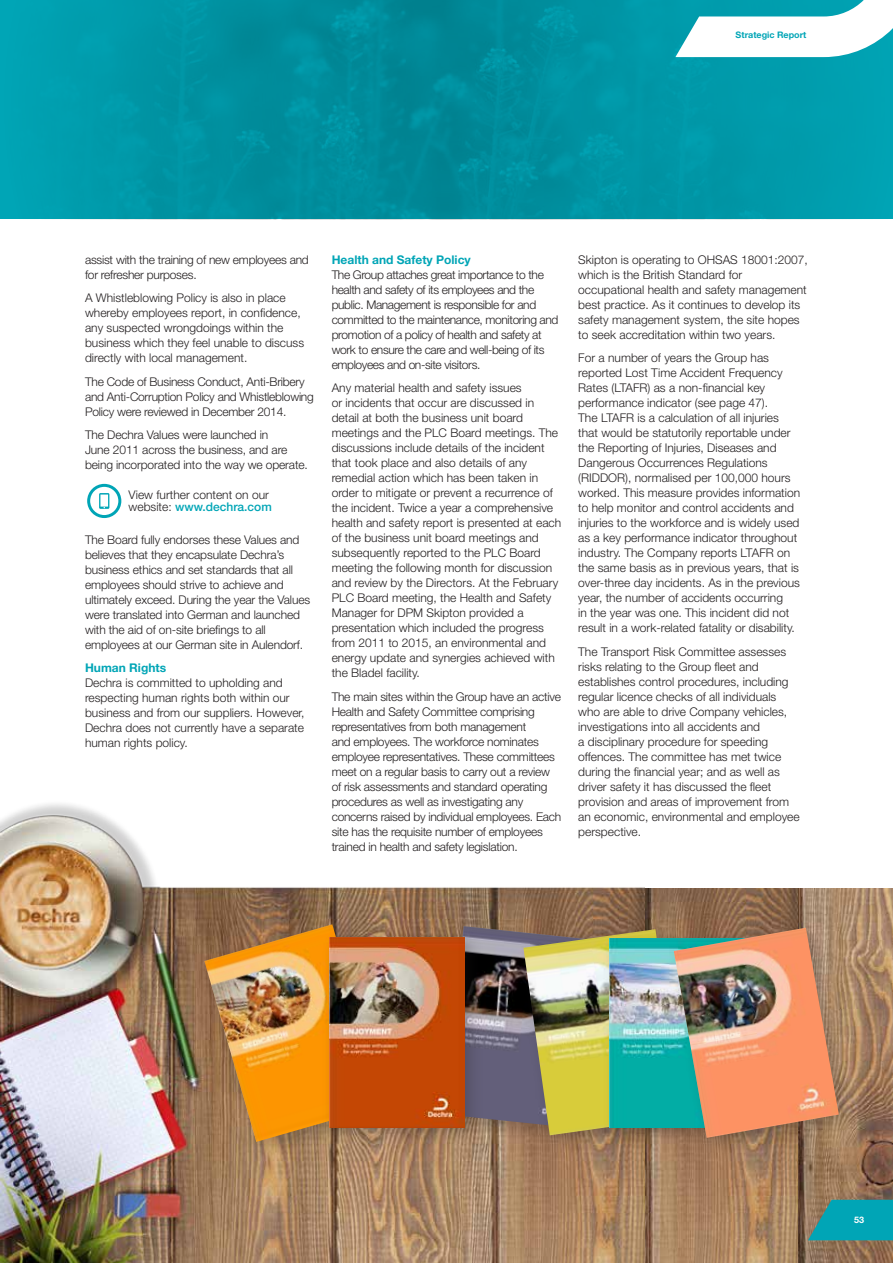
<style>
.page{position:relative;width:893px;height:1263px;background:#fff}
.page>*{position:absolute;margin:0;border:0;box-sizing:border-box;transform-origin:0 0}
.t1{font:300 12px/15px "Helvetica Neue LT Std";color:#231f20}
.t2{font:300 12px/15px "Helvetica Neue LT Std";letter-spacing:-.02em;color:#231f20}
.t3{font:300 12px/15px "Helvetica Neue LT Std";letter-spacing:-.03em;color:#231f20}
.t4{font:700 12px "Helvetica Neue LT Std";color:#00a5b6}
.t5{font:700 9px "Helvetica Neue LT Std";color:#00a5b6}
.t6{font:700 9px "Helvetica Neue LT Std";color:#fff}
.s1{font-weight:500;color:#00a5b6}
</style>
<div class="page">
<img style="left:0;top:0;width:893px;height:219px">
<svg style="left:89px;top:485px;width:31px;height:31px"></svg>
<div style="left:87px;top:484px;width:34px;height:34px;border:3px solid #00a5b6;border-radius:50%"></div>
<svg style="left:99px;top:493px;width:10px;height:16px"></svg>
<img style="left:798px;top:888px;width:95px;height:375px">
<img style="left:644px;top:888px;width:154px;height:375px">
<img style="left:0;top:804px;width:644px;height:459px">
<div style="left:437px;top:919px;width:179px;height:229px;background:#231f20;opacity:.25"></div>
<img style="left:444px;top:926px;width:72px;height:202px">
<div style="left:198px;top:918px;width:205px;height:243px;background:#231f20;opacity:.25"></div>
<img style="left:204px;top:924px;width:180px;height:218px">
<div style="left:321px;top:929px;width:163px;height:219px;background:#231f20;opacity:.25"></div>
<img style="left:329px;top:937px;width:135px;height:190px">
<div style="left:516px;top:922px;width:185px;height:233px;background:#231f20;opacity:.25"></div>
<img style="left:523px;top:929px;width:143px;height:206px">
<div style="left:602px;top:930px;width:162px;height:217px;background:#231f20;opacity:.25"></div>
<img style="left:610px;top:938px;width:56px;height:189px">
<div style="left:666px;top:920px;width:192px;height:237px;background:#231f20;opacity:.25"></div>
<img style="left:674px;top:928px;width:165px;height:210px">
<svg style="left:675px;top:0;width:218px;height:57px"></svg>
<svg style="left:808px;top:1199px;width:85px;height:41px;background:#179ea8"></svg>
<p class="t5" style="left:736px;top:30px;width:72px">Strategic Report</p>
<p class="t2" style="left:85px;top:252px;width:225px">assist with the training of new employees and for refresher purposes.</p>
<p class="t1" style="left:85px;top:290px;width:221px">A Whistleblowing Policy is also in place whereby employees report, in confidence, any suspected wrongdoings within the business which they feel unable to discuss directly with local management.</p>
<p class="t2" style="left:85px;top:374px;width:230px">The Code of Business Conduct, Anti-Bribery and Anti-Corruption Policy and Whistleblowing<br>Policy were reviewed in December 2014.</p>
<p class="t1" style="left:85px;top:427px;width:224px">The Dechra Values were launched in<br>June 2011 across the business, and are being incorporated into the way we operate.</p>
<p class="t1" style="left:129px;top:489px;width:145px;line-height:12px">View further content on our website: <span class="s1">www.dechra.com</span></p>
<p class="t1" style="left:85px;top:532px;width:227px">The Board fully endorses these Values and believes that they encapsulate Dechra’s business ethics and set standards that all employees should strive to achieve and ultimately exceed. During the year the Values were translated into German and launched with the aid of on-site briefings to all employees at our German site in Aulendorf.</p>
<p class="t4" style="left:85px;top:661px;width:83px">Human Rights</p>
<p class="t1" style="left:85px;top:675px;width:221px">Dechra is committed to upholding and respecting human rights both within our business and from our suppliers. However, Dechra does not currently have a separate human rights policy.</p>
<p class="t4" style="left:332px;top:252px;width:141px">Health and Safety Policy</p>
<p class="t3" style="left:332px;top:267px;width:228px">The Group attaches great importance to the health and safety of its employees and the public. Management is responsible for and committed to the maintenance, monitoring and promotion of a policy of health and safety at work to ensure the care and well-being of its employees and on-site visitors.</p>
<p class="t1" style="left:332px;top:380px;width:231px">Any material health and safety issues<br>or incidents that occur are discussed in detail at both the business unit board meetings and the PLC Board meetings. The discussions include details of the incident that took place and also details of any remedial action which has been taken in order to mitigate or prevent a recurrence of the incident. Twice a year a comprehensive health and safety report is presented at each of the business unit board meetings and subsequently reported to the PLC Board meeting the following month for discussion and review by the Directors. At the February PLC Board meeting, the Health and Safety Manager for DPM Skipton provided a presentation which included the progress from 2011 to 2015, an environmental and energy update and synergies achieved with the Bladel facility.</p>
<p class="t2" style="left:332px;top:689px;width:231px">The main sites within the Group have an active Health and Safety Committee comprising representatives from both management<br>and employees. The workforce nominates employee representatives. These committees meet on a regular basis to carry out a review of risk assessments and standard operating procedures as well as investigating any concerns raised by individual employees. Each site has the requisite number of employees trained in health and safety legislation.</p>
<p class="t1" style="left:578px;top:252px;width:231px">Skipton is operating to OHSAS 18001:2007, which is the British Standard for occupational health and safety management best practice. As it continues to develop its safety management system, the site hopes to seek accreditation within two years.</p>
<p class="t1" style="left:578px;top:350px;width:223px">For a number of years the Group has reported Lost Time Accident Frequency Rates (LTAFR) as a non-financial key performance indicator (see page 47).<br>The LTAFR is a calculation of all injuries that would be statutorily reportable under the Reporting of Injuries, Diseases and Dangerous Occurrences Regulations (RIDDOR), normalised per 100,000 hours worked. This measure provides information to help monitor and control accidents and injuries to the workforce and is widely used as a key performance indicator throughout industry. The Company reports LTAFR on the same basis as in previous years, that is over-three day incidents. As in the previous year, the number of accidents occurring<br>in the year was one. This incident did not result in a work-related fatality or disability.</p>
<p class="t1" style="left:578px;top:644px;width:223px">The Transport Risk Committee assesses risks relating to the Group fleet and establishes control procedures, including regular licence checks of all individuals who are able to drive Company vehicles, investigations into all accidents and<br>a disciplinary procedure for speeding offences. The committee has met twice during the financial year; and as well as driver safety it has discussed the fleet provision and areas of improvement from an economic, environmental and employee perspective.</p>
<p class="t6" style="left:854px;top:1214px;width:12px">53</p>
</div>
